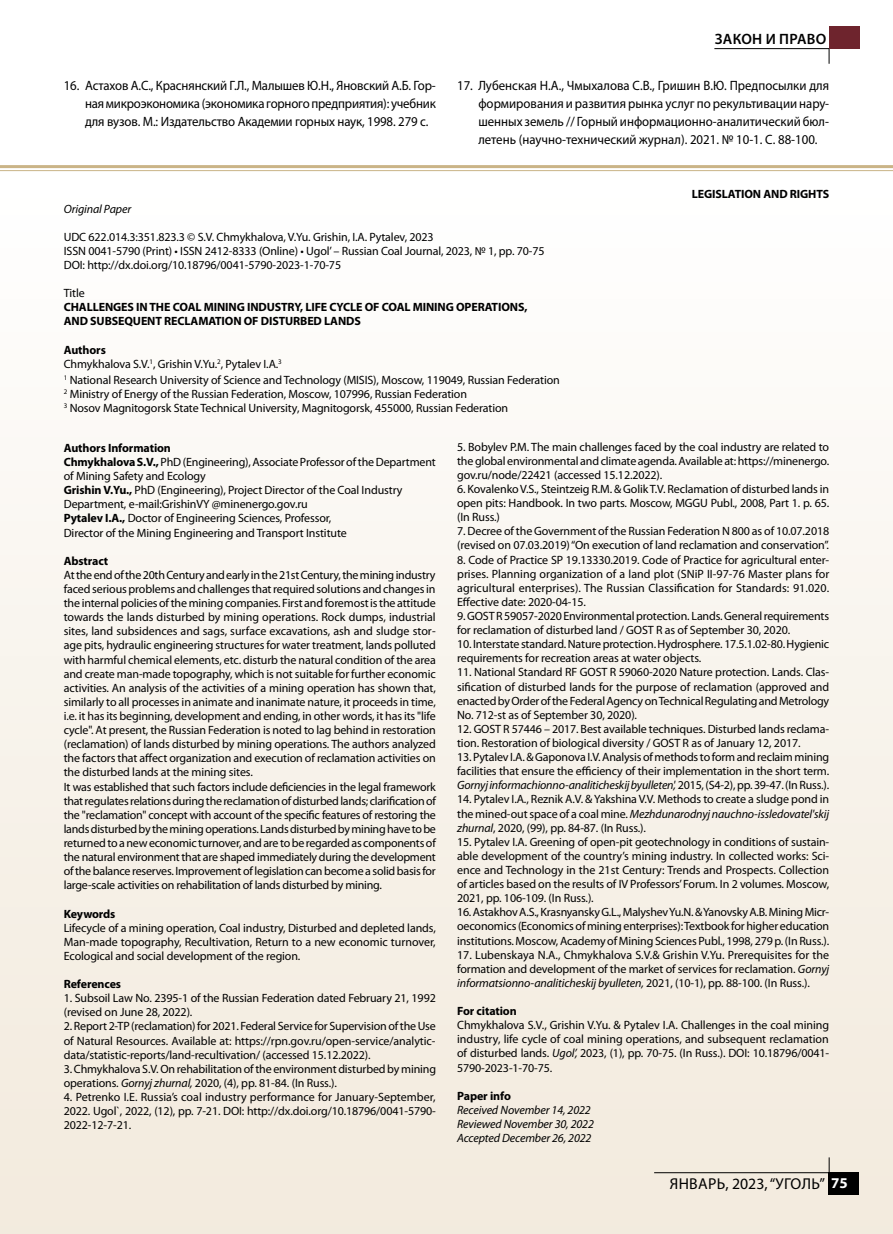
<style>
.page{position:relative;width:893px;height:1234px;background:#fff}
.page>*{position:absolute;margin:0;border:0;box-sizing:border-box;transform-origin:0 0}
.t1{font:15.75px "Myriad Pro";letter-spacing:.02em;color:#000}
.t2{font:600 15px "Myriad Pro";letter-spacing:.02em;color:#000}
.t3{font:13.5px/18px "Myriad Pro";letter-spacing:-.005em;color:#000;text-align:justify;scale:.95 1}
.t4{font:12px/14.1px "Myriad Pro";letter-spacing:-.01em;color:#000}
.t5{font:700 12px/14.1px "Myriad Pro";letter-spacing:-.01em;color:#000}
.t6{font:italic 12px/14.1px "Myriad Pro";letter-spacing:-.01em;color:#000}
.s1{font-weight:700}
.s2{font-style:italic}
.s3{font-weight:700;font-size:15px;color:#fff}
</style>
<div class="page">
<hr style="left:0;top:165px;width:893px;height:3px;background:#cab487">
<hr style="left:0;top:170px;width:893px;height:1px;background:#cab487">
<div style="left:0;top:185px;width:893px;height:1048px;background:linear-gradient(to bottom,#fffefe,#f2e9dc)"></div>
<div style="left:829px;top:1171px;width:30px;height:23px;background:#000"></div>
<hr style="left:654px;top:1171px;width:175px;height:1px;background:#000">
<svg style="left:829px;top:1157px;width:1px;height:15px"></svg>
<hr style="left:714px;top:48px;width:115px;height:1px;background:#000">
<svg style="left:829px;top:49px;width:1px;height:15px"></svg>
<div style="left:829px;top:27px;width:31px;height:22px;background:#6e242d"></div>
<p class="t2" style="left:715px;top:30px;width:113px">ЗАКОН И ПРАВО</p>
<p class="t3" style="left:85px;top:76px;width:371px;text-indent:-21px">16. Астахов А.С., Краснянский Г.Л., Малышев Ю.Н., Яновский А.Б. Гор&shy;ная микроэкономика (экономика горного предприятия): учебник для вузов. М.: Издательство Академии горных наук, 1998. 279 с.</p>
<p class="t3" style="left:478px;top:76px;width:371px;text-indent:-21px">17. Лубенская Н.А., Чмыхалова С.В., Гришин В.Ю. Предпосылки для формирования и развития рынка услуг по рекультивации нару&shy;шенных земель // Горный информационно-аналитический бюл&shy;летень (научно-технический журнал). 2021. № 10-1. С. 88-100.</p>
<p class="t5" style="left:692px;top:187px;width:139px">LEGISLATION AND RIGHTS</p>
<p class="t6" style="left:64px;top:201px;width:69px">Original Paper</p>
<p class="t4" style="left:64px;top:229px;width:482px">UDC 622.014.3:351.823.3 © S.V. Chmykhalova, V.Yu. Grishin, I.A. Pytalev, 2023<br>ISSN 0041-5790 (Print) • ISSN 2412-8333 (Online) • Ugol’ – Russian Coal Journal, 2023, № 1, pp. 70-75<br>DOI: http://dx.doi.org/10.18796/0041-5790-2023-1-70-75</p>
<p class="t4" style="left:64px;top:286px;width:22px">Title</p>
<p class="t5" style="left:64px;top:300px;width:465px">CHALLENGES IN THE COAL MINING INDUSTRY, LIFE CYCLE OF COAL MINING OPERATIONS,<br>AND SUBSEQUENT RECLAMATION OF DISTURBED LANDS</p>
<p class="t4" style="left:64px;top:342px;width:220px"><span class="s1">Authors<br></span>Chmykhalova S.V.<sup>1</sup>, Grishin V.Yu.<sup>2</sup>, Pytalev I.A.<sup>3</sup></p>
<p class="t4" style="left:64px;top:372px;width:498px"><sup>1</sup> National Research University of Science and Technology (MISIS), Moscow, 119049, Russian Federation<br><sup>2</sup> Ministry of Energy of the Russian Federation, Moscow, 107996, Russian Federation<br><sup>3</sup> Nosov Magnitogorsk State Technical University, Magnitogorsk, 455000, Russian Federation</p>
<p class="t4" style="left:64px;top:440px;width:374px"><span class="s1">Authors Information<br>Chmykhalova S.V.,</span> PhD (Engineering),AssociateProfessor of the Department of Mining Safety and Ecology<br><span class="s1">Grishin V.Yu.,</span> PhD (Engineering), Project Director of the Coal Industry Department, e-mail:GrishinVY @minenergo.gov.ru<br><span class="s1">Pytalev I.A.,</span> Doctor of Engineering Sciences, Professor,<br>Director of the Mining Engineering and Transport Institute</p>
<p class="t5" style="left:64px;top:553px;width:46px">Abstract</p>
<p class="t4" style="left:64px;top:567px;width:374px">At the end of the 20th Century and early in the 21st Century, the mining industry faced serious problems and challenges that required solutions and changes in the internal policies of the mining companies. First and foremost is the attitude towards the lands disturbed by mining operations. Rock dumps, industrial sites, land subsidences and sags, surface excavations, ash and sludge stor&shy;age pits, hydraulic engineering structures for water treatment, lands polluted with harmful chemical elements, etc. disturb the natural condition of the area and create man-made topography, which is not suitable for further economic activities. An analysis of the activities of a mining operation has shown that, similarly to all processes in animate and inanimate nature, it proceeds in time, i.e. it has its beginning, development and ending, in other words, it has its "life cycle". At present, the Russian Federation is noted to lag behind in restoration (reclamation) of lands disturbed by mining operations. The authors analyzed the factors that affect organization and execution of reclamation activities on the disturbed lands at the mining sites.<br>It was established that such factors include deficiencies in the legal framework that regulates relations during the reclamation of disturbed lands; clarification of the "reclamation" concept with account of the specific features of restoring the lands disturbed by the mining operations. Lands disturbed by mining have to be returned to a new economic turnover, and are to be regarded as components of the natural environment that are shaped immediately during the development of the balance reserves. Improvement of legislation can become a solid basis for large-scale activities on rehabilitation of lands disturbed by mining.</p>
<p class="t5" style="left:64px;top:905px;width:53px">Keywords</p>
<p class="t4" style="left:64px;top:920px;width:374px;text-align:justify">Lifecycle of a mining operation, Coal industry, Disturbed and depleted lands, Man-made topography, Recultivation, Return to a new economic turnover, Ecological and social development of the region.</p>
<p class="t5" style="left:64px;top:976px;width:59px">References</p>
<p class="t4" style="left:64px;top:990px;width:374px">1. Subsoil Law No. 2395-1 of the Russian Federation dated February 21, 1992 (revised on June 28, 2022).</p>
<p class="t4" style="left:64px;top:1018px;width:374px;text-align:justify">2. Report 2-TP (reclamation) for 2021. Federal Service for Supervision of the Use of Natural Resources. Available at: https://rpn.gov.ru/open-service/analytic&shy;data/statistic-reports/land-recultivation/ (accessed 15.12.2022).</p>
<p class="t4" style="left:64px;top:1061px;width:374px">3. Chmykhalova S.V. On rehabilitation of the environment disturbed by mining operations. <span class="s2">Gornyj zhurnal,</span> 2020, (4), pp. 81-84. (In Russ.).</p>
<p class="t4" style="left:64px;top:1089px;width:374px;text-align:justify">4. Petrenko I.E. Russia’s coal industry performance for January-September, 2022. Ugol`, 2022, (12), pp. 7-21. DOI: http://dx.doi.org/10.18796/0041-5790- 2022-12-7-21.</p>
<p class="t4" style="left:457px;top:439px;width:374px;text-align:justify">5. Bobylev P.M. The main challenges faced by the coal industry are related to the global environmental and climate agenda. Available at: https://minenergo. gov.ru/node/22421 (accessed 15.12.2022).</p>
<p class="t4" style="left:457px;top:481px;width:374px">6. Kovalenko V.S., Steintzeig R.M. &amp; Golik T.V. Reclamation of disturbed lands in open pits: Handbook. In two parts. Moscow, MGGU</p>
<p class="t4" style="left:711px;top:495px;width:120px">Publ., 2008, Part 1. p. 65.</p>
<p class="t4" style="left:457px;top:510px;width:44px">(In Russ.)</p>
<p class="t4" style="left:457px;top:524px;width:374px">7. Decree of the Government of the Russian Federation N 800 as of 10.07.2018 (revised on 07.03.2019) “On execution of land reclamation and conservation”.</p>
<p class="t4" style="left:457px;top:552px;width:374px;text-align:justify">8. Code of Practice SP 19.13330.2019. Code of Practice for agricultural enter&shy;prises. Planning organization of a land plot (SNiP II-97-76 Master plans for agricultural enterprises). The Russian Classification for Standards: 91.020.<br>Effective date: 2020-04-15.</p>
<p class="t4" style="left:457px;top:608px;width:373px">9. GOSTR 59057-2020 Environmental protection. Lands. General requirements for reclamation of disturbed land / GOST R as of September 30, 2020.</p>
<p class="t4" style="left:457px;top:636px;width:374px">10. Interstate standard. Nature protection. Hydrosphere. 17.5.1.02-80. Hygienic requirements for recreation areas at water objects.</p>
<p class="t4" style="left:457px;top:665px;width:374px;text-align:justify">11. National Standard RF GOST R 59060-2020 Nature protection. Lands. Clas&shy;sification of disturbed lands for the purpose of reclamation (approved and enacted by Order of the Federal Agency on Technical Regulating and Metrology No. 712-st as of September 30, 2020).</p>
<p class="t4" style="left:457px;top:721px;width:374px">12. GOST R 57446 – 2017. Best available techniques. Disturbed lands reclama&shy;tion. Restoration of biological diversity / GOST R as of January 12, 2017.</p>
<p class="t4" style="left:457px;top:749px;width:374px;text-align:justify">13. Pytalev I.A. &amp; Gaponova I.V. Analysis of methods to form and reclaim mining facilities that ensure the efficiency of their implementation in the short term.<br><span class="s2">Gornyj informachionno-analiticheskij byulleten',</span> 2015, (S4-2), pp. 39-47. (In Russ.).</p>
<p class="t4" style="left:457px;top:792px;width:374px;text-align:justify">14. Pytalev I.A., Reznik A.V. &amp; Yakshina V.V. Methods to create a sludge pond in the mined-out space of a coal mine. <span class="s2">Mezhdunarodnyj nauchno-issledovatel'skij zhurnal</span>, 2020, (99), pp. 84-87. (In Russ.).</p>
<p class="t4" style="left:457px;top:834px;width:374px;text-align:justify">15. Pytalev I.A. Greening of open-pit geotechnology in conditions of sustain&shy;able development of the country’s mining industry. In collected works: Sci&shy;ence and Technology in the 21st Century: Trends and Prospects. Collection of articles based on the results of IV Professors’ Forum. In 2 volumes. Moscow, 2021, pp. 106-109. (In Russ.).</p>
<p class="t4" style="left:457px;top:904px;width:374px;text-align:justify">16. Astakhov A.S., Krasnyansky G.L., Malyshev Yu.N. &amp; Yanovsky A.B. Mining Micr&shy;oeconomics (Economics of mining enterprises): Textbook for higher education institutions. Moscow, Academy of Mining Sciences Publ., 1998, 279 p. (In Russ.).</p>
<p class="t4" style="left:457px;top:947px;width:374px;text-align:justify">17. Lubenskaya N.A., Chmykhalova S.V.&amp; Grishin V.Yu. Prerequisites for the formation and development of the market of services for reclamation. <span class="s2">Gornyj informatsionno-analiticheskij byulleten,</span> 2021, (10-1), pp. 88-100. (In Russ.).</p>
<p class="t5" style="left:457px;top:1003px;width:61px">For citation</p>
<p class="t4" style="left:457px;top:1017px;width:374px;text-align:justify">Chmykhalova S.V., Grishin V.Yu. &amp; Pytalev I.A. Challenges in the coal mining industry, life cycle of coal mining operations, and subsequent reclamation of disturbed lands. <span class="s2">Ugol’,</span> 2023, (1), pp. 70-75. (In Russ.). DOI: 10.18796/0041- 5790-2023-1-70-75.</p>
<p class="t5" style="left:457px;top:1087px;width:55px">Paper info</p>
<p class="t6" style="left:457px;top:1102px;width:138px">Received November 14, 2022<br>Reviewed November 30, 2022<br>Accepted December 26, 2022</p>
<h1 class="t1" style="left:670px;top:1173px;width:180px">ЯНВАРЬ, 2023, “УГОЛЬ” <span class="s3">75</span></h1>
</div>
